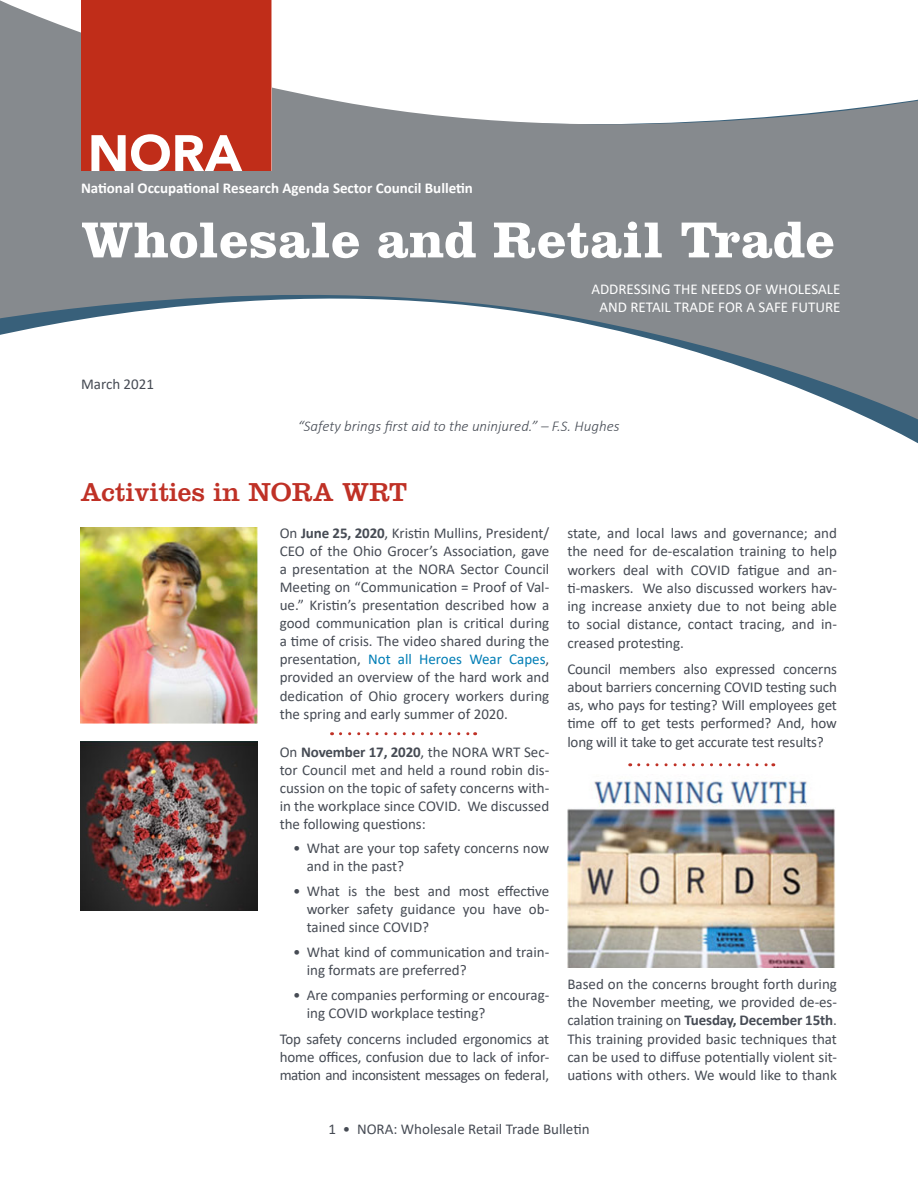
<style>
.page{position:relative;width:918px;height:1188px;background:#fff}
.page>*{position:absolute;margin:0;border:0;box-sizing:border-box;transform-origin:0 0}
.t1{font:700 52.5px "Clarendon LT Std";letter-spacing:.005em;color:#fff}
.t2{font:27px "Clarendon LT Std";color:#bf3126}
.P1{font:15px/18px "Calibri";color:#464b54;text-align:justify}
.P1-2{font:15px/18px "Calibri";color:#fff;text-align:center}
.t3{font:700 15px "Calibri";color:#fff}
.P1-3{font:italic 300 15px "Calibri";color:#464b54}
.s1{font-weight:700}
.s2{color:#007db5}
</style>
<div class="page">
<svg style="left:0;top:0;width:918px;height:431px;fill:#868a8e"></svg>
<svg style="left:81px;top:0;width:190px;height:171px"></svg>
<img style="left:80px;top:527px;width:178px;height:197px">
<img style="left:80px;top:742px;width:178px;height:168px">
<img style="left:567px;top:781px;width:268px;height:186px">
<svg style="left:341px;top:732px;width:135px;height:3px"></svg>
<svg style="left:639px;top:763px;width:135px;height:3px"></svg>
<p class="t3" style="left:81px;top:177px;width:393px">National Occupational Research Agenda Sector Council Bulletin</p>
<p class="t1" style="left:81px;top:208px;width:755px">Wholesale and Retail Trade</p>
<p class="P1-2" style="left:591px;top:280px;width:251px">ADDRESSING THE NEEDS OF WHOLESALE<br>AND RETAIL TRADE FOR A SAFE FUTURE</p>
<p class="P1" style="left:81px;top:374px;width:75px">March 2021</p>
<p class="P1-3" style="left:298px;top:417px;width:323px">“Safety brings first aid to the uninjured.” – F.S. Hughes</p>
<h2 class="t2" style="left:80px;top:476px;width:328px">Activities in NORA WRT</h2>
<p class="P1" style="left:280px;top:524px;width:271px">On <span class="s1">June 25, 2020</span>, Kristin Mullins, President/ CEO of the Ohio Grocer’s Association, gave a presentation at the NORA Sector Council Meeting on “Communication = Proof of Val&shy;ue.” Kristin’s presentation described how a good communication plan is critical during a time of crisis. The video shared during the presentation, <span class="s2">Not all Heroes Wear Capes</span>, provided an overview of the hard work and dedication of Ohio grocery workers during the spring and early summer of 2020.</p>
<p class="P1" style="left:280px;top:742px;width:271px">On <span class="s1">November 17, 2020</span>, the NORA WRT Sec&shy;tor Council met and held a round robin dis&shy;cussion on the topic of safety concerns with&shy;in the workplace since COVID. We discussed the following questions:</p>
<p class="P1" style="left:307px;top:839px;width:244px;text-indent:-14px">• What are your top safety concerns now and in the past?</p>
<p class="P1" style="left:307px;top:882px;width:244px;text-indent:-14px">• What is the best and most effective worker safety guidance you have ob&shy;tained since COVID?</p>
<p class="P1" style="left:307px;top:943px;width:244px;text-indent:-14px">• What kind of communication and train&shy;ing formats are preferred?</p>
<p class="P1" style="left:307px;top:985px;width:244px;text-indent:-14px">• Are companies performing or encourag&shy;ing COVID workplace testing?</p>
<p class="P1" style="left:280px;top:1030px;width:271px">Top safety concerns included ergonomics at home offices, confusion due to lack of infor&shy;mation and inconsistent messages on federal,</p>
<p class="P1" style="left:567px;top:524px;width:271px">state, and local laws and governance; and the need for de-escalation training to help workers deal with COVID fatigue and an&shy;ti-maskers. We also discussed workers hav&shy;ing increase anxiety due to not being able to social distance, contact tracing, and in&shy;creased protesting.</p>
<p class="P1" style="left:567px;top:659px;width:271px">Council members also expressed concerns about barriers concerning COVID testing such as, who pays for testing? Will employees get time off to get tests performed? And, how long will it take to get accurate test results?</p>
<p class="P1" style="left:567px;top:975px;width:271px">Based on the concerns brought forth during the November meeting, we provided de-es&shy;calation training on <span class="s1">Tuesday, December 15th</span>.<br>This training provided basic techniques that can be used to diffuse potentially violent sit&shy;uations with others. We would like to thank</p>
<p class="P1" style="left:328px;top:1120px;width:263px">1 • NORA: Wholesale Retail Trade Bulletin</p>
</div>
